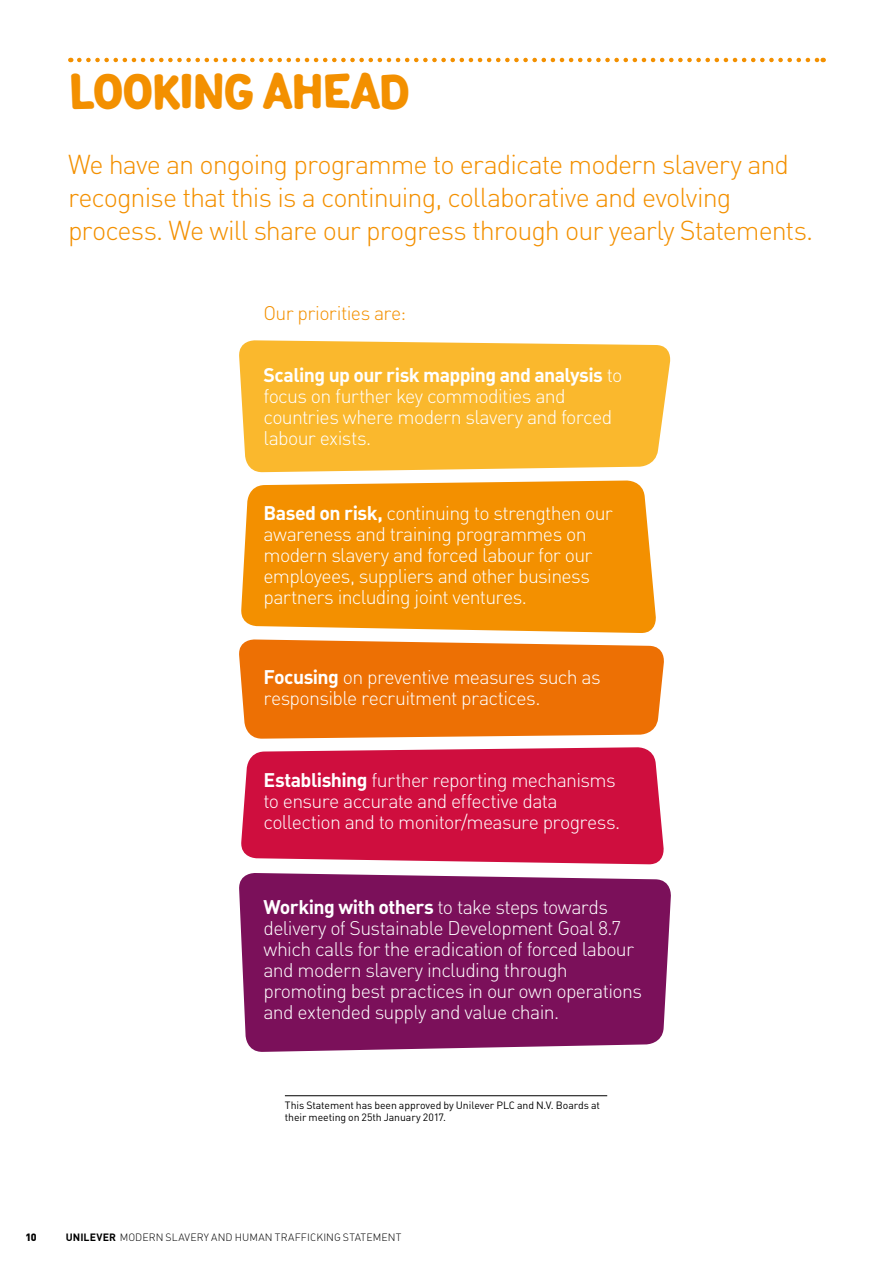
<style>
.page{position:relative;width:893px;height:1263px;background:#fff}
.page>*{position:absolute;margin:0;border:0;box-sizing:border-box;transform-origin:0 0}
.t1{font:700 48px "Unilever Illustrative Type";letter-spacing:-.04em;color:#f39000}
.t2{font:300 27px/33px "DIN Pro";letter-spacing:-.035em;color:#f39000}
.t3{font:300 19.5px/21px "DIN Pro";letter-spacing:-.035em;color:#fff}
.t4{font:300 19.5px "DIN Pro";letter-spacing:-.03em;color:#f39000}
.t5{font:10.5px/12px "DIN Pro";letter-spacing:-.005em;color:#000}
.t6{font:300 10.5px "DIN Pro";letter-spacing:.005em;color:#000}
.t7{font:900 10.5px "DIN Pro";color:#000}
.s1{font-weight:700}
</style>
<div class="page">
<hr style="left:285px;top:1095px;width:322px;height:1px;background:#000">
<svg style="left:79px;top:58px;width:745px;height:4px"></svg>
<svg style="left:239px;top:340px;width:432px;height:132px;background:#fabc3a"></svg>
<div style="left:239px;top:873px;width:432px;height:179px;background:#7b105a"></div>
<svg style="left:241px;top:480px;width:415px;height:153px;background:#f39710"></svg>
<svg style="left:241px;top:747px;width:423px;height:117px;background:#d21d4a"></svg>
<svg style="left:239px;top:639px;width:425px;height:100px;background:#ee7b17"></svg>
<h1 class="t1" style="left:68px;top:63px;width:344px">LOOKING AHEAD</h1>
<h2 class="t2" style="left:68px;top:145px;width:747px">We have an ongoing programme to eradicate modern slavery and recognise that this is a continuing, collaborative and evolving process. We will share our progress through our yearly Statements.</h2>
<p class="t4" style="left:263px;top:298px;width:144px">Our priorities are:</p>
<p class="t3" style="left:263px;top:363px;width:360px"><span class="s1">Scaling up our risk mapping and analysis</span> to focus on further key commodities and countries where modern slavery and forced labour exists.</p>
<p class="t3" style="left:263px;top:500px;width:351px"><span class="s1">Based on risk,</span> continuing to strengthen our awareness and training programmes on modern slavery and forced labour for our employees, suppliers and other business partners including joint ventures.</p>
<p class="t3" style="left:263px;top:665px;width:339px"><span class="s1">Focusing</span> on preventive measures such as responsible recruitment practices.</p>
<p class="t3" style="left:263px;top:768px;width:358px"><span class="s1">Establishing</span> further reporting mechanisms to ensure accurate and effective data collection and to monitor/measure progress.</p>
<p class="t3" style="left:263px;top:895px;width:380px"><span class="s1">Working with others</span> to take steps towards delivery of Sustainable Development Goal 8.7 which calls for the eradication of forced labour and modern slavery including through promoting best practices in our own operations and extended supply and value chain.</p>
<p class="t5" style="left:285px;top:1098px;width:316px">This Statement has been approved by Unilever PLC and N.V. Boards at their meeting on 25th January 2017.</p>
<p class="t7" style="left:26px;top:1228px;width:13px">10</p>
<p class="t6" style="left:66px;top:1229px;width:337px"><span class="s1">UNILEVER</span> MODERN SLAVERY AND HUMAN TRAFFICKING STATEMENT</p>
</div>
